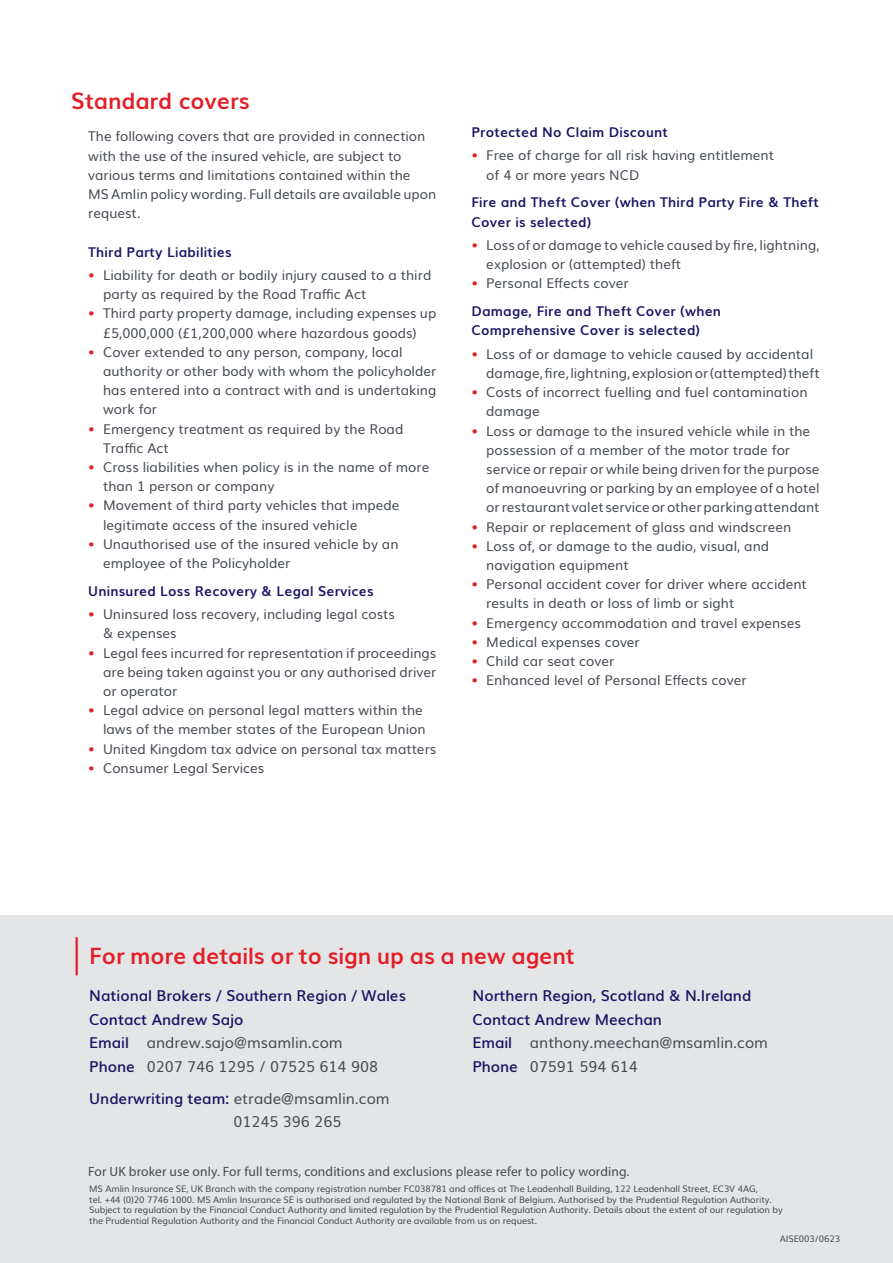
<style>
.page{position:relative;width:893px;height:1263px;background:#fff}
.page>*{position:absolute;margin:0;border:0;box-sizing:border-box;transform-origin:0 0}
.HeaderBar{font:700 22.5px "Muli";color:#e21f26}
.t1{font:15px "Muli";color:#464b54}
.t2{font:600 15px "Muli";color:#191364}
.t3{font:13.5px/19.2px "Muli";color:#464b54}
.t4{font:700 13.5px/19.2px "Muli";letter-spacing:.02em;color:#191364}
.t5{font:13.5px "Myriad Pro";letter-spacing:.01em;color:#464b54}
.t6{font:9px/10.5px "Muli";letter-spacing:-.01em;color:#464b54}
.s1{color:#e21f26}
.s2{font-weight:300;font-size:37.5px}
.s3{font-weight:600;color:#191364}
</style>
<div class="page">
<div style="left:0;top:916px;width:893px;height:347px;background:#e4e5e7"></div>
<p class="HeaderBar" style="left:71px;top:83px;width:180px">Standard covers</p>
<p class="t3" style="left:88px;top:126px;width:350px">The following covers that are provided in connection with the use of the insured vehicle, are subject to various terms and limitations contained within the<br>MS Amlin policy wording. Full details are available upon request.</p>
<p class="t4" style="left:88px;top:241px;width:145px">Third Party Liabilities</p>
<p class="t3" style="left:103px;top:264px;width:330px;text-indent:-15px"><span class="s1">•</span> Liability for death or bodily injury caused to a third party as required by the Road Traffic Act</p>
<p class="t3" style="left:88px;top:303px;width:350px;text-align:center"><span class="s1">•</span> Third party property damage, including expenses up £5,000,000 (£1,200,000 where hazardous goods)</p>
<p class="t3" style="left:103px;top:341px;width:335px;text-indent:-15px"><span class="s1">•</span> Cover extended to any person, company, local authority or other body with whom the policyholder has entered into a contract with and is undertaking work for</p>
<p class="t3" style="left:103px;top:418px;width:302px;text-indent:-15px"><span class="s1">•</span> Emergency treatment as required by the Road<br>Traffic Act</p>
<p class="t3" style="left:103px;top:456px;width:328px;text-indent:-15px"><span class="s1">•</span> Cross liabilities when policy is in the name of more than 1 person or company</p>
<p class="t3" style="left:103px;top:495px;width:298px;text-indent:-15px"><span class="s1">•</span> Movement of third party vehicles that impede legitimate access of the insured vehicle</p>
<p class="t3" style="left:103px;top:533px;width:297px;text-indent:-15px"><span class="s1">•</span> Unauthorised use of the insured vehicle by an employee of the Policyholder</p>
<p class="t4" style="left:88px;top:580px;width:287px">Uninsured Loss Recovery &amp; Legal Services</p>
<p class="t3" style="left:103px;top:604px;width:293px;text-indent:-15px"><span class="s1">•</span> Uninsured loss recovery, including legal costs &amp; expenses</p>
<p class="t3" style="left:103px;top:642px;width:335px;text-align:justify;text-indent:-15px"><span class="s1">•</span> Legal fees incurred for representation if proceedings are being taken against you or any authorised driver or operator</p>
<p class="t3" style="left:88px;top:700px;width:339px;text-align:right"><span class="s1">•</span> Legal advice on personal legal matters within the laws of the member states of the European Union</p>
<p class="t3" style="left:88px;top:738px;width:350px"><span class="s1">•</span> United Kingdom tax advice on personal tax matters</p>
<p class="t3" style="left:88px;top:757px;width:178px"><span class="s1">•</span> Consumer Legal Services</p>
<p class="t4" style="left:471px;top:122px;width:198px">Protected No Claim Discount</p>
<p class="t3" style="left:486px;top:145px;width:289px;text-indent:-15px"><span class="s1">•</span> Free of charge for all risk having entitlement of 4 or more years NCD</p>
<p class="t4" style="left:471px;top:192px;width:349px">Fire and Theft Cover (when Third Party Fire &amp; Theft<br>Cover is selected)</p>
<p class="t3" style="left:486px;top:234px;width:335px;text-indent:-15px"><span class="s1">•</span> Loss of or damage to vehicle caused by fire, lightning, explosion or (attempted) theft</p>
<p class="t3" style="left:471px;top:273px;width:159px"><span class="s1">•</span> Personal Effects cover</p>
<p class="t4" style="left:471px;top:301px;width:251px">Damage, Fire and Theft Cover (when<br>Comprehensive Cover is selected)</p>
<p class="t3" style="left:486px;top:343px;width:335px;text-indent:-15px"><span class="s1">•</span> Loss of or damage to vehicle caused by accidental damage, fire, lightning, explosion or (attempted) theft</p>
<p class="t3" style="left:486px;top:382px;width:323px;text-indent:-15px"><span class="s1">•</span> Costs of incorrect fuelling and fuel contamination damage</p>
<p class="t3" style="left:486px;top:420px;width:335px;text-indent:-15px"><span class="s1">•</span> Loss or damage to the insured vehicle while in the possession of a member of the motor trade for service or repair or while being driven for the purpose of manoeuvring or parking by an employee of a hotel or restaurant valet service or other parking attendant</p>
<p class="t3" style="left:471px;top:516px;width:321px"><span class="s1">•</span> Repair or replacement of glass and windscreen</p>
<p class="t3" style="left:486px;top:535px;width:284px;text-indent:-15px"><span class="s1">•</span> Loss of, or damage to the audio, visual, and navigation equipment</p>
<p class="t3" style="left:486px;top:574px;width:322px;text-indent:-15px"><span class="s1">•</span> Personal accident cover for driver where accident results in death or loss of limb or sight</p>
<p class="t3" style="left:471px;top:612px;width:331px"><span class="s1">•</span> Emergency accommodation and travel expenses</p>
<p class="t3" style="left:471px;top:631px;width:170px"><span class="s1">•</span> Medical expenses cover</p>
<p class="t3" style="left:471px;top:650px;width:145px"><span class="s1">•</span> Child car seat cover</p>
<p class="t3" style="left:471px;top:670px;width:277px"><span class="s1">•</span> Enhanced level of Personal Effects cover</p>
<p class="HeaderBar" style="left:72px;top:938px;width:504px"><span class="s2">|</span> For more details or to sign up as a new agent</p>
<p class="t2" style="left:89px;top:983px;width:318px">National Brokers / Southern Region / Wales</p>
<p class="t2" style="left:89px;top:1007px;width:156px">Contact Andrew Sajo</p>
<p class="t1" style="left:89px;top:1030px;width:255px"><span class="s3">Email</span> andrew.sajo@msamlin.com</p>
<p class="t1" style="left:89px;top:1054px;width:290px"><span class="s3">Phone</span> 0207 746 1295 / 07525 614 908</p>
<p class="t2" style="left:472px;top:983px;width:280px">Northern Region, Scotland &amp; N.Ireland</p>
<p class="t2" style="left:472px;top:1007px;width:191px">Contact Andrew Meechan</p>
<p class="t1" style="left:472px;top:1030px;width:297px"><span class="s3">Email</span> anthony.meechan@msamlin.com</p>
<p class="t1" style="left:472px;top:1054px;width:167px"><span class="s3">Phone</span> 07591 594 614</p>
<p class="t1" style="left:89px;top:1086px;width:302px"><span class="s3">Underwriting team:</span> etrade@msamlin.com</p>
<p class="t1" style="left:233px;top:1109px;width:109px">01245 396 265</p>
<p class="t5" style="left:88px;top:1163px;width:543px">For UK broker use only. For full terms, conditions and exclusions please refer to policy wording.</p>
<p class="t6" style="left:89px;top:1183px;width:695px">MS Amlin Insurance SE, UK Branch with the company registration number FC038781 and offices at The Leadenhall Building, 122 Leadenhall Street, EC3V 4AG,<br>tel. +44 (0)20 7746 1000. MS Amlin Insurance SE is authorised and regulated by the National Bank of Belgium. Authorised by the Prudential Regulation Authority.<br>Subject to regulation by the Financial Conduct Authority and limited regulation by the Prudential Regulation Authority. Details about the extent of our regulation by the Prudential Regulation Authority and the Financial Conduct Authority are available from us on request.</p>
<p class="t6" style="left:780px;top:1233px;width:62px">AISE003/0623</p>
</div>
